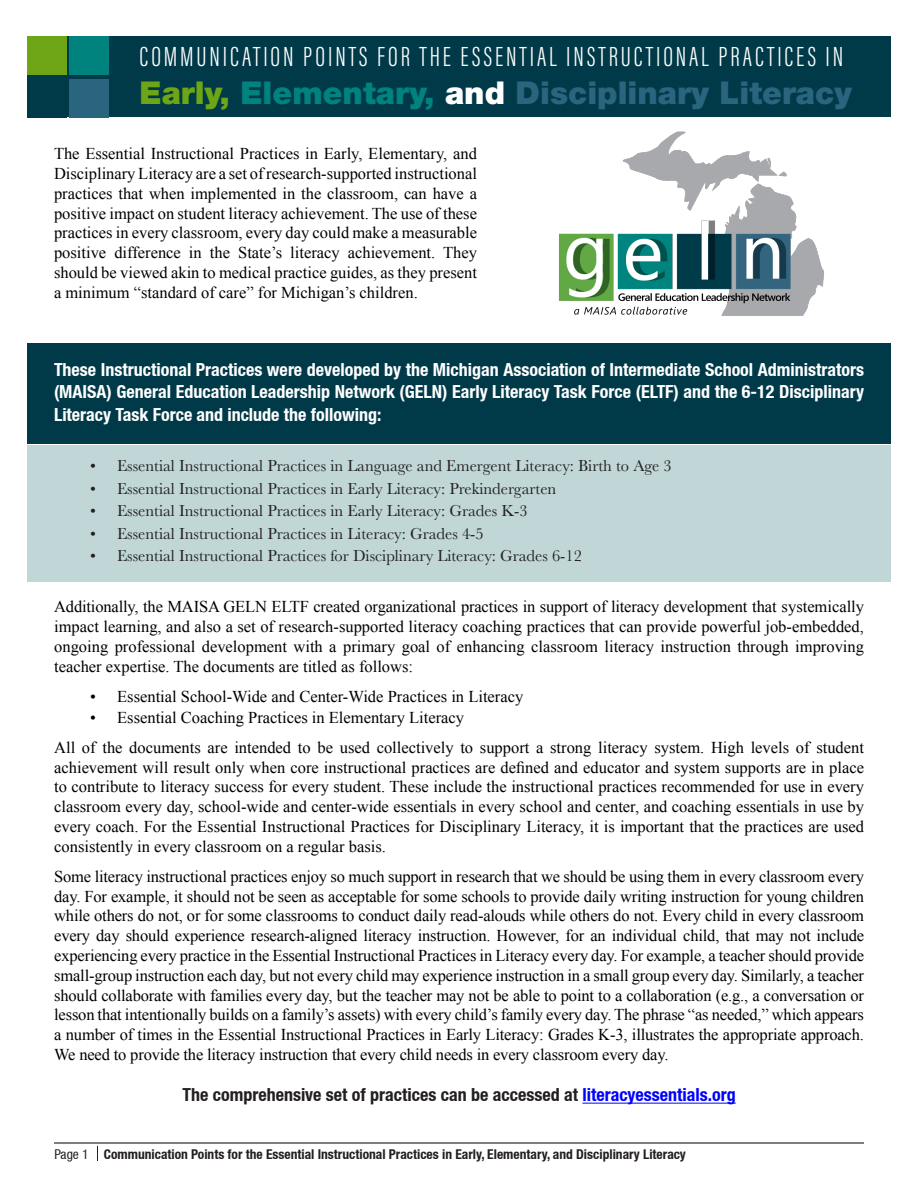
<style>
.page{position:relative;width:918px;height:1188px;background:#fff}
.page>*{position:absolute;margin:0;border:0;box-sizing:border-box;transform-origin:0 0}
.t1{font:900 31.5px "Helvetica Neue LT Std";color:#29657e}
.t2{font:300 28.5px "Acumin Pro Extra Cond";letter-spacing:.105em;color:#fff}
.t3{font:700 condensed 18px/21.6px "Helvetica 77 Bold Condensed Helvetica 77";color:#fff}
.t4{font:700 condensed 18px "Helvetica 77 Bold Condensed Helvetica 77";color:#231f20}
.t5{font:16.5px/19.8px "Times New Roman";color:#000;text-align:justify}
.t6{font:16.5px "Baskerville";color:#231f20}
.t7{font:700 condensed 13.5px "Helvetica 77 Bold Condensed Helvetica 77";color:#231f20}
.s1{color:#6ea516}
.s2{color:#00827e}
.s3{color:#fff}
.s4{color:#00f}
.s5{font-family:"Helvetica 57 Condensed Helvetica 57 Condensed";font-weight:400;font-stretch:normal}
</style>
<div class="page">
<hr style="left:54px;top:1143px;width:810px;height:1px;background:#000">
<svg style="left:97px;top:1146px;width:1px;height:15px"></svg>
<div style="left:27px;top:36px;width:864px;height:81px;background:#003a49"></div>
<div style="left:27px;top:36px;width:39px;height:39px;background:#6ea516"></div>
<div style="left:70px;top:79px;width:39px;height:38px;background:#29657e"></div>
<div style="left:70px;top:36px;width:39px;height:39px;background:#00827e"></div>
<img style="left:559px;top:131px;width:265px;height:185px">
<div style="left:27px;top:344px;width:864px;height:100px;background:#003a49"></div>
<div style="left:27px;top:445px;width:864px;height:136px;background:#c0d6d7"></div>
<hr style="left:582px;top:1103px;width:154px;height:1px;background:#00f">
<h2 class="t2" style="left:140px;top:40px;width:705px">COMMUNICATION POINTS FOR THE ESSENTIAL INSTRUCTIONAL PRACTICES IN</h2>
<h1 class="t1" style="left:140px;top:74px;width:714px"><span class="s1">Early,</span> <span class="s2">Elementary,</span> <span class="s3">and</span> Disciplinary Literacy</h1>
<p class="t5" style="left:54px;top:143px;width:425px">The Essential Instructional Practices in Early, Elementary, and Disciplinary Literacy are a set of research-supported instructional practices that when implemented in the classroom, can have a positive impact on student literacy achievement. The use of these practices in every classroom, every day could make a measurable positive difference in the State’s literacy achievement. They should be viewed akin to medical practice guides, as they present a minimum “standard of care” for Michigan’s children.</p>
<p class="t3" style="left:54px;top:359px;width:812px">These Instructional Practices were developed by the Michigan Association of Intermediate School Administrators (MAISA) General Education Leadership Network (GELN) Early Literacy Task Force (ELTF) and the 6-12 Disciplinary</p>
<p class="t3" style="left:54px;top:404px;width:329px">Literacy Task Force and include the following:</p>
<p class="t6" style="left:90px;top:455px;width:583px">• Essential Instructional Practices in Language and Emergent Literacy: Birth to Age 3</p>
<p class="t6" style="left:90px;top:478px;width:468px">• Essential Instructional Practices in Early Literacy: Prekindergarten</p>
<p class="t6" style="left:90px;top:500px;width:439px">• Essential Instructional Practices in Early Literacy: Grades K-3</p>
<p class="t6" style="left:90px;top:523px;width:395px">• Essential Instructional Practices in Literacy: Grades 4-5</p>
<p class="t6" style="left:90px;top:545px;width:493px">• Essential Instructional Practices for Disciplinary Literacy: Grades 6-12</p>
<p class="t5" style="left:54px;top:597px;width:811px">Additionally, the MAISA GELN ELTF created organizational practices in support of literacy development that systemically impact learning, and also a set of research-supported literacy coaching practices that can provide powerful job-embedded, ongoing professional development with a primary goal of enhancing classroom literacy instruction through improving teacher expertise. The documents are titled as follows:</p>
<p class="t5" style="left:90px;top:686px;width:435px">• Essential School-Wide and Center-Wide Practices in Literacy</p>
<p class="t5" style="left:54px;top:702px;width:811px;line-height:30px;text-indent:36px">• Essential Coaching Practices in Elementary Literacy<br>All of the documents are intended to be used collectively to support a strong literacy system. High levels of student</p>
<p class="t5" style="left:54px;top:757px;width:811px">achievement will result only when core instructional practices are defined and educator and system supports are in place to contribute to literacy success for every student. These include the instructional practices recommended for use in every classroom every day, school-wide and center-wide essentials in every school and center, and coaching essentials in use by every coach. For the Essential Instructional Practices for Disciplinary Literacy, it is important that the practices are used consistently in every classroom on a regular basis.</p>
<p class="t5" style="left:54px;top:866px;width:812px">Some literacy instructional practices enjoy so much support in research that we should be using them in every classroom every day. For example, it should not be seen as acceptable for some schools to provide daily writing instruction for young children while others do not, or for some classrooms to conduct daily read-alouds while others do not. Every child in every classroom every day should experience research-aligned literacy instruction. However, for an individual child, that may not include experiencing every practice in the Essential Instructional Practices in Literacy every day. For example, a teacher should provide small-group instruction each day, but not every child may experience instruction in a small group every day. Similarly, a teacher should collaborate with families every day, but the teacher may not be able to point to a collaboration (e.g., a conversation or lesson that intentionally builds on a family’s assets) with every child’s family every day. The phrase “as needed,” which appears a number of times in the Essential Instructional Practices in Early Literacy: Grades K-3, illustrates the appropriate approach.<br>We need to provide the literacy instruction that every child needs in every classroom every day.</p>
<p class="t4" style="left:182px;top:1084px;width:555px">The comprehensive set of practices can be accessed at <span class="s4">literacyessentials.org</span></p>
<p class="t7" style="left:54px;top:1146px;width:633px"><span class="s5">Page 1</span> Communication Points for the Essential Instructional Practices in Early, Elementary, and Disciplinary Literacy</p>
</div>
